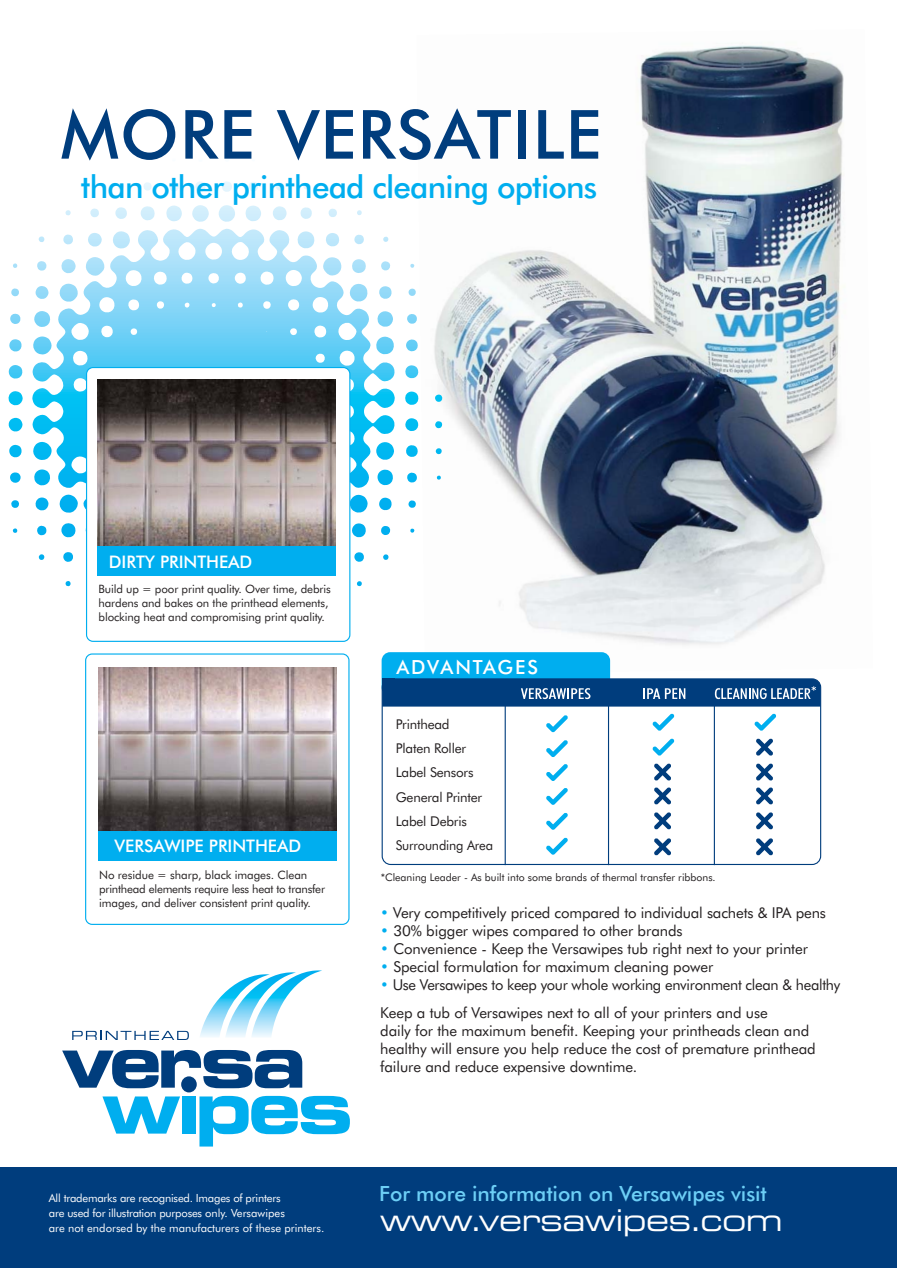
<style>
.page{position:relative;width:897px;height:1268px;background:#fff}
.page>*{position:absolute;margin:0;border:0;box-sizing:border-box;transform-origin:0 0}
.t1{font:500 67.8px "Futura BT";letter-spacing:.015em;color:#003d7d}
.t2{font:500 31.5px "Futura BT";letter-spacing:-.025em;color:#00aeef}
.t3{font:30px "Eurostile Extended Two";letter-spacing:-.02em;color:#fff}
.t4{font:500 21px "Futura BT";letter-spacing:-.005em;color:#6dcff6}
.t5{font:500 19.5px "Futura BT";letter-spacing:.095em;color:#fff}
.t6{font:500 17.25px "Futura BT";letter-spacing:-.005em;color:#fff}
.t7{font:15px/18px "Futura BT";letter-spacing:-.005em;color:#231f20}
.t8{font:13.5px/24.5px "Futura BT";letter-spacing:-.015em;color:#231f20}
.t9{font:11.55px/13.8px "Futura BT";letter-spacing:-.01em;color:#231f20}
.t10{font:11.25px/15px "Futura BT";letter-spacing:-.02em;color:#fff}
.t11{font:10.5px "Futura BT";color:#231f20}
.s1{color:#00aeef}
</style>
<div class="page">
<div style="left:0;top:1167px;width:897px;height:100px;background:#003d7d"></div>
<img style="left:443px;top:45px;width:401px;height:629px">
<svg style="left:8px;top:181px;width:435px;height:458px"></svg>
<div style="left:87px;top:367px;width:263px;height:274px;background:#fff;border-radius:7px"></div>
<div style="left:86px;top:367px;width:264px;height:275px;border:1px solid #00aeef;border-radius:7px"></div>
<img style="left:98px;top:379px;width:238px;height:167px">
<div style="left:85px;top:653px;width:265px;height:272px;border:1px solid #00aeef;border-radius:7px"></div>
<img style="left:98px;top:667px;width:239px;height:164px">
<div style="left:382px;top:652px;width:228px;height:44px;background:#00aeef;border-radius:9px"></div>
<hr style="left:505px;top:681px;width:1px;height:184px;background:#003d7d">
<hr style="left:608px;top:681px;width:1px;height:184px;background:#003d7d">
<hr style="left:714px;top:681px;width:1px;height:184px;background:#003d7d">
<svg style="left:546px;top:740px;width:22px;height:17px"></svg>
<svg style="left:546px;top:715px;width:22px;height:17px"></svg>
<svg style="left:546px;top:788px;width:22px;height:17px"></svg>
<svg style="left:546px;top:764px;width:22px;height:17px"></svg>
<svg style="left:546px;top:837px;width:22px;height:18px"></svg>
<svg style="left:546px;top:813px;width:22px;height:17px"></svg>
<svg style="left:654px;top:763px;width:17px;height:17px"></svg>
<svg style="left:652px;top:738px;width:22px;height:18px"></svg>
<svg style="left:652px;top:713px;width:22px;height:18px"></svg>
<svg style="left:654px;top:787px;width:17px;height:17px"></svg>
<svg style="left:654px;top:812px;width:17px;height:17px"></svg>
<svg style="left:654px;top:838px;width:17px;height:17px"></svg>
<div style="left:382px;top:678px;width:439px;height:187px;border:1px solid #003d7d;border-radius:9px"></div>
<svg style="left:754px;top:713px;width:22px;height:18px"></svg>
<svg style="left:756px;top:763px;width:17px;height:17px"></svg>
<svg style="left:756px;top:738px;width:17px;height:18px"></svg>
<svg style="left:756px;top:787px;width:17px;height:17px"></svg>
<svg style="left:756px;top:812px;width:17px;height:17px"></svg>
<svg style="left:756px;top:838px;width:17px;height:17px"></svg>
<svg style="left:382px;top:679px;width:439px;height:27px"></svg>
<div style="left:382px;top:678px;width:12px;height:13px;background:#003d7d"></div>
<div style="left:98px;top:546px;width:238px;height:30px;background:#00aeef"></div>
<div style="left:98px;top:831px;width:239px;height:30px;background:#00aeef"></div>
<svg style="left:72px;top:1030px;width:117px;height:10px"></svg>
<svg style="left:62px;top:1050px;width:240px;height:38px"></svg>
<svg style="left:102px;top:1096px;width:78px;height:37px"></svg>
<div style="left:182px;top:1096px;width:14px;height:37px;background:#00aeef"></div>
<svg style="left:199px;top:1095px;width:151px;height:51px"></svg>
<div style="left:181px;top:1076px;width:16px;height:16px;background:#003d7d;border-radius:50%"></div>
<svg style="left:200px;top:970px;width:122px;height:67px"></svg>
<h1 class="t1" style="left:61px;top:110px;width:543px">MORE VERSATILE</h1>
<h2 class="t2" style="left:81px;top:176px;width:518px">than other printhead cleaning options</h2>
<p class="t6" style="left:109px;top:555px;width:145px">DIRTY PRINTHEAD</p>
<p class="t9" style="left:99px;top:583px;width:234px">Build up = poor print quality. Over time, debris hardens and bakes on the printhead elements, blocking heat and compromising print quality.</p>
<p class="t6" style="left:115px;top:839px;width:188px">VERSAWIPE PRINTHEAD</p>
<p class="t9" style="left:99px;top:869px;width:227px">No residue = sharp, black images. Clean printhead elements require less heat to transfer images, and deliver consistent print quality.</p>
<p class="t10" style="left:49px;top:1191px;width:277px">All trademarks are recognised. Images of printers<br>are used for illustration purposes only. Versawipes<br>are not endorsed by the manufacturers of these printers.</p>
<h3 class="t5" style="left:396px;top:660px;width:143px">ADVANTAGES</h3>
<p class="t8" style="left:396px;top:713px;width:99px">Printhead<br>Platen Roller<br>Label Sensors<br>General Printer<br>Label Debris<br>Surrounding Area</p>
<p class="t11" style="left:381px;top:873px;width:337px">*Cleaning Leader - As built into some brands of thermal transfer ribbons.</p>
<p class="t7" style="left:380px;top:905px;width:447px"><span class="s1">•</span> Very competitively priced compared to individual sachets &amp; IPA pens</p>
<p class="t7" style="left:380px;top:923px;width:304px"><span class="s1">•</span> 30% bigger wipes compared to other brands</p>
<p class="t7" style="left:380px;top:941px;width:429px"><span class="s1">•</span> Convenience - Keep the Versawipes tub right next to your printer</p>
<p class="t7" style="left:380px;top:959px;width:335px"><span class="s1">•</span> Special formulation for maximum cleaning power</p>
<p class="t7" style="left:380px;top:972px;width:462px;line-height:28.5px"><span class="s1">•</span> Use Versawipes to keep your whole working environment clean &amp; healthy<br>Keep a tub of Versawipes next to all of your printers and use</p>
<p class="t7" style="left:380px;top:1023px;width:437px">daily for the maximum benefit. Keeping your printheads clean and healthy will ensure you help reduce the cost of premature printhead failure and reduce expensive downtime.</p>
<h3 class="t4" style="left:379px;top:1186px;width:389px">For more information on Versawipes visit</h3>
<h3 class="t3" style="left:380px;top:1209px;width:404px">www.versawipes.com</h3>
</div>
